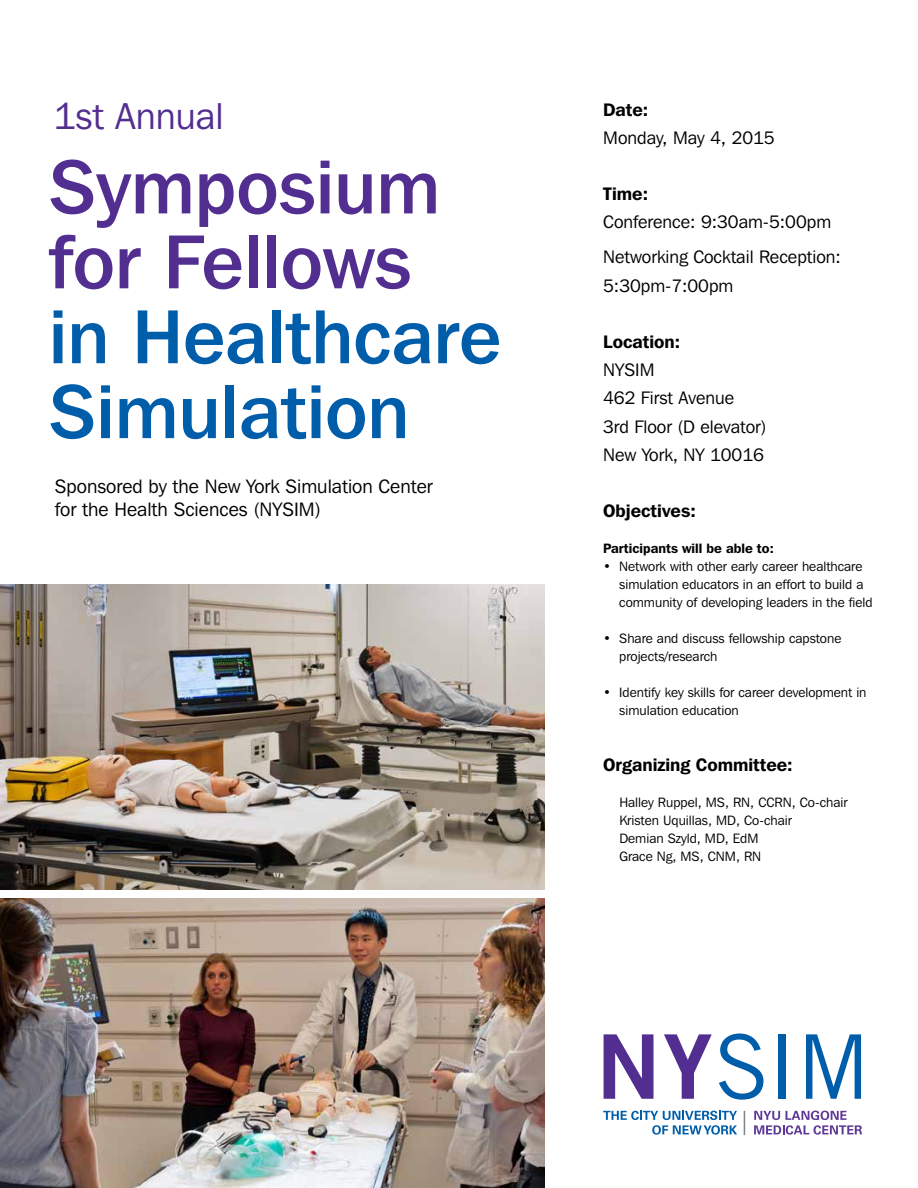
<style>
.page{position:relative;width:918px;height:1188px;background:#fff}
.page>*{position:absolute;margin:0;border:0;box-sizing:border-box;transform-origin:0 0}
.t1{font:500 76.05px/74.8px "Franklin Gothic IT Cby BT";color:#005daa}
.t2{font:500 76.05px/74.8px "Franklin Gothic IT Cby BT";color:#522e91}
.t3{font:37.2px "Franklin Gothic IT Cby BT";color:#522e91}
.t4{font:19.35px/23.2px "Franklin Gothic IT Cby BT";color:#000}
.t5{font:18px/28.2px "Franklin Gothic IT Cby BT";color:#000}
.t6{font:600 18px "Franklin Gothic IT Cby BT";color:#000}
.t7{font:13.5px/18px "Franklin Gothic IT Cby BT";color:#000}
.t8{font:600 13.5px "Franklin Gothic IT Cby BT";color:#000}
</style>
<div class="page">
<img style="left:0;top:899px;width:544px;height:289px">
<img style="left:0;top:584px;width:544px;height:306px">
<svg style="left:604px;top:1034px;width:49px;height:65px"></svg>
<svg style="left:664px;top:1034px;width:48px;height:65px"></svg>
<svg style="left:719px;top:1034px;width:44px;height:66px"></svg>
<div style="left:779px;top:1034px;width:7px;height:65px;background:#005daa"></div>
<svg style="left:806px;top:1034px;width:55px;height:65px"></svg>
<svg style="left:603px;top:1111px;width:134px;height:24px"></svg>
<svg style="left:754px;top:1111px;width:108px;height:24px"></svg>
<svg style="left:744px;top:1111px;width:1px;height:24px"></svg>
<h2 class="t3" style="left:53px;top:94px;width:172px">1st Annual</h2>
<h1 class="t2" style="left:49px;top:148px;width:393px">Symposium for Fellows</h1>
<h1 class="t1" style="left:49px;top:298px;width:454px">in Healthcare<br>Simulation</h1>
<h3 class="t4" style="left:55px;top:474px;width:379px">Sponsored by the New York Simulation Center for the Health Sciences (NYSIM)</h3>
<h3 class="t6" style="left:603px;top:98px;width:47px">Date:</h3>
<h3 class="t5" style="left:603px;top:123px;width:173px">Monday, May 4, 2015</h3>
<h3 class="t6" style="left:603px;top:183px;width:46px">Time:</h3>
<h3 class="t5" style="left:603px;top:204px;width:239px;line-height:35px">Conference: 9:30am-5:00pm<br>Networking Cocktail Reception:</h3>
<h3 class="t5" style="left:603px;top:271px;width:132px">5:30pm-7:00pm</h3>
<h3 class="t6" style="left:603px;top:330px;width:78px">Location:</h3>
<h3 class="t5" style="left:603px;top:355px;width:165px">NYSIM<br>462 First Avenue<br>3rd Floor (D elevator)<br>New York, NY 10016</h3>
<h3 class="t6" style="left:603px;top:499px;width:94px">Objectives:</h3>
<p class="t8" style="left:603px;top:540px;width:172px">Participants will be able to:</p>
<p class="t7" style="left:619px;top:557px;width:255px;text-indent:-16px">• Network with other early career healthcare simulation educators in an effort to build a community of developing leaders in the field</p>
<p class="t7" style="left:619px;top:629px;width:224px;text-indent:-16px">• Share and discuss fellowship capstone projects/research</p>
<p class="t7" style="left:619px;top:683px;width:249px;text-indent:-16px">• Identify key skills for career development in simulation education</p>
<h3 class="t6" style="left:603px;top:754px;width:191px">Organizing Committee:</h3>
<p class="t7" style="left:619px;top:794px;width:230px">Halley Ruppel, MS, RN, CCRN, Co-chair<br>Kristen Uquillas, MD, Co-chair<br>Demian Szyld, MD, EdM<br>Grace Ng, MS, CNM, RN</p>
</div>
